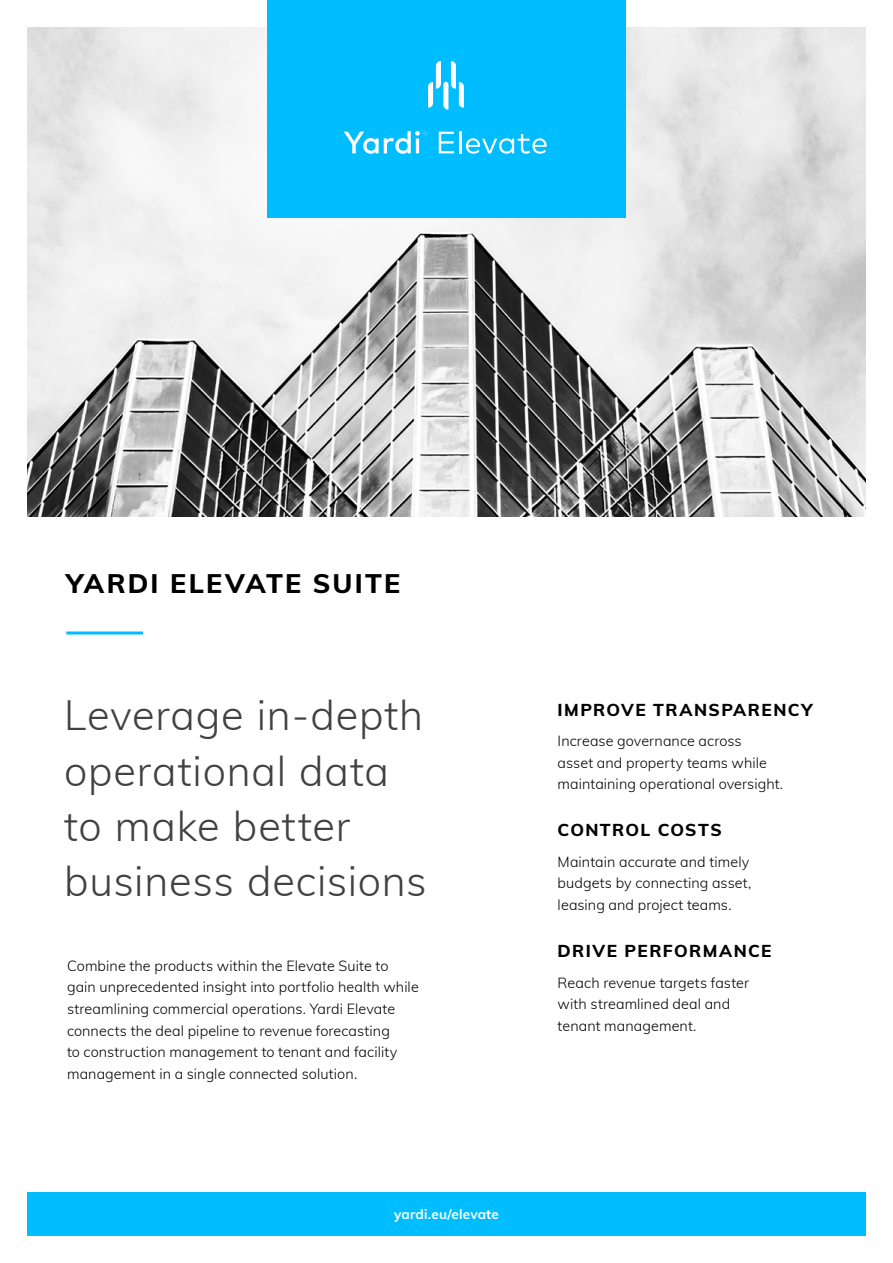
<style>
.page{position:relative;width:893px;height:1263px;background:#fff}
.page>*{position:absolute;margin:0;border:0;box-sizing:border-box;transform-origin:0 0}
.t1{font:300 41.4px/55.3px "Muli";letter-spacing:.02em;color:#414042}
.t2{font:800 26.85px "Muli";letter-spacing:.08em;color:#000}
.t3{font:800 17.25px "Muli";letter-spacing:.08em;color:#000}
.t4{font:300 14.4px/21.6px "Muli";letter-spacing:.005em;color:#000}
.t5{font:700 13.5px "Muli";letter-spacing:.01em;color:#fff}
</style>
<div class="page">
<img style="left:27px;top:27px;width:839px;height:489px">
<div style="left:267px;top:0;width:359px;height:217px;background:#00bdff"></div>
<hr style="left:66px;top:631px;width:77px;height:3px;background:#00bdff">
<div style="left:27px;top:1193px;width:839px;height:43px;background:#00bdff"></div>
<svg style="left:439px;top:132px;width:15px;height:21px"></svg>
<hr style="left:459px;top:131px;width:3px;height:22px;background:#fff">
<svg style="left:466px;top:134px;width:81px;height:20px"></svg>
<svg style="left:428px;top:61px;width:36px;height:49px"></svg>
<svg style="left:344px;top:131px;width:83px;height:23px"></svg>
<h2 class="t2" style="left:66px;top:564px;width:335px">YARDI ELEVATE SUITE</h2>
<h1 class="t1" style="left:64px;top:686px;width:364px">Leverage in-depth operational data to make better business decisions</h1>
<p class="t3" style="left:558px;top:697px;width:257px">IMPROVE TRANSPARENCY</p>
<p class="t4" style="left:558px;top:729px;width:227px">Increase governance across<br>asset and property teams while maintaining operational oversight.</p>
<p class="t3" style="left:558px;top:817px;width:166px">CONTROL COSTS</p>
<p class="t4" style="left:558px;top:850px;width:195px">Maintain accurate and timely budgets by connecting asset, leasing and project teams.</p>
<p class="t3" style="left:558px;top:938px;width:215px">DRIVE PERFORMANCE</p>
<p class="t4" style="left:558px;top:971px;width:193px">Reach revenue targets faster with streamlined deal and tenant management.</p>
<p class="t4" style="left:67px;top:954px;width:353px">Combine the products within the Elevate Suite to gain unprecedented insight into portfolio health while streamlining commercial operations. Yardi Elevate connects the deal pipeline to revenue forecasting<br>to construction management to tenant and facility management in a single connected solution.</p>
<p class="t5" style="left:394px;top:1204px;width:106px">yardi.eu/elevate</p>
</div>
